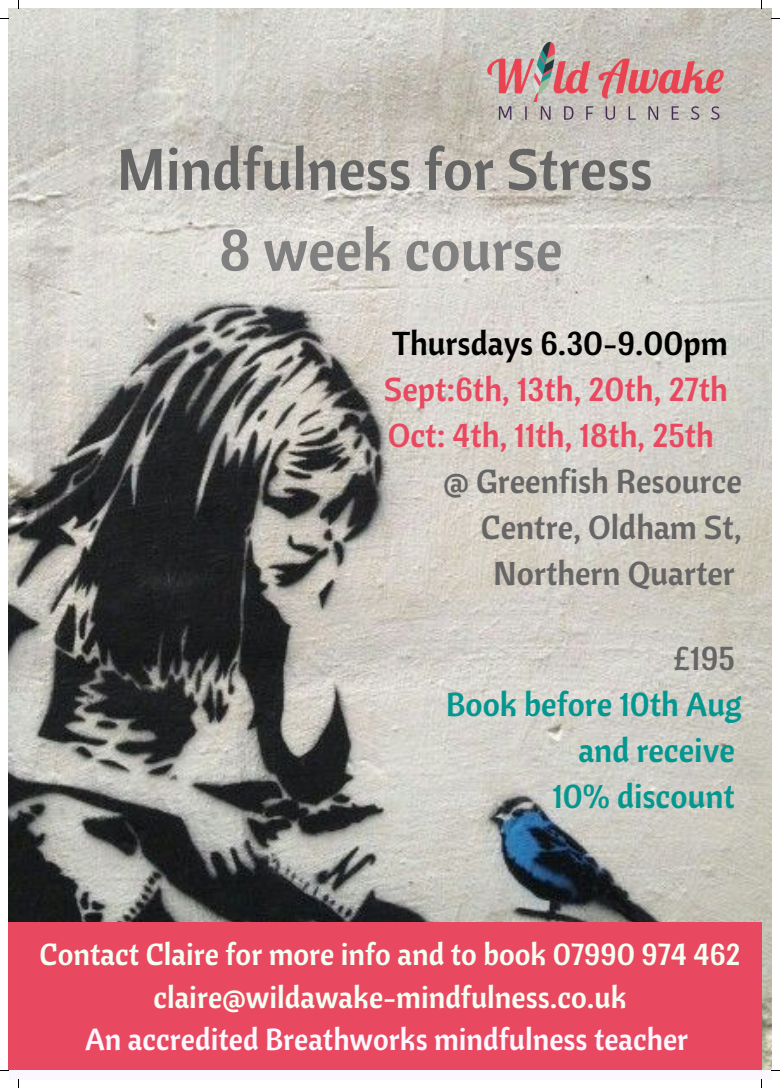
<style>
.page{position:relative;width:780px;height:1088px;background:#fff}
.page>*{position:absolute;margin:0;border:0;box-sizing:border-box;transform-origin:0 0}
.t1{font:57.94px "Cantora One";color:#666}
.t2{font:57.94px "Cantora One";color:#808080}
.t3{font:33.06px/45.9px "Cantora One";color:#666;text-align:right}
.t4{font:33.06px/45.9px "Cantora One";color:#e94960}
.t5{font:33.06px/45.9px "Cantora One";color:#039790;text-align:right}
.t6{font:33.06px "Cantora One";color:#000}
.t7{font:30.31px/42.2px "Cantora One";color:#f3fff2;text-align:center}
.t8{font:30.31px "Cantora One";color:#fbf7ff}
</style>
<div class="page">
<img style="left:9px;top:9px;width:762px;height:1061px">
<img style="left:475px;top:26px;width:266px;height:119px">
<div style="left:9px;top:922px;width:752px;height:148px;background:#e94960"></div>
<h1 class="t1" style="left:117px;top:132px;width:537px">Mindfulness for Stress</h1>
<h1 class="t2" style="left:219px;top:213px;width:345px">8 week course</h1>
<p class="t6" style="left:392px;top:322px;width:337px">Thursdays 6.30-9.00pm</p>
<p class="t4" style="left:384px;top:365px;width:345px">Sept:6th, 13th, 20th, 27th<br>Oct: 4th, 11th, 18th, 25th</p>
<p class="t3" style="left:443px;top:457px;width:300px">@ Greenfish Resource<br>Centre, Oldham St,<br>Northern Quarter</p>
<p class="t3" style="left:673px;top:635px;width:63px">£195</p>
<p class="t5" style="left:446px;top:681px;width:297px">Book before 10th Aug and receive<br>10% discount</p>
<p class="t7" style="left:39px;top:933px;width:702px">Contact Claire for more info and to book 07990 974 462 claire@wildawake-mindfulness.co.uk</p>
<p class="t8" style="left:85px;top:1019px;width:604px">An accredited Breathworks mindfulness teacher</p>
</div>
